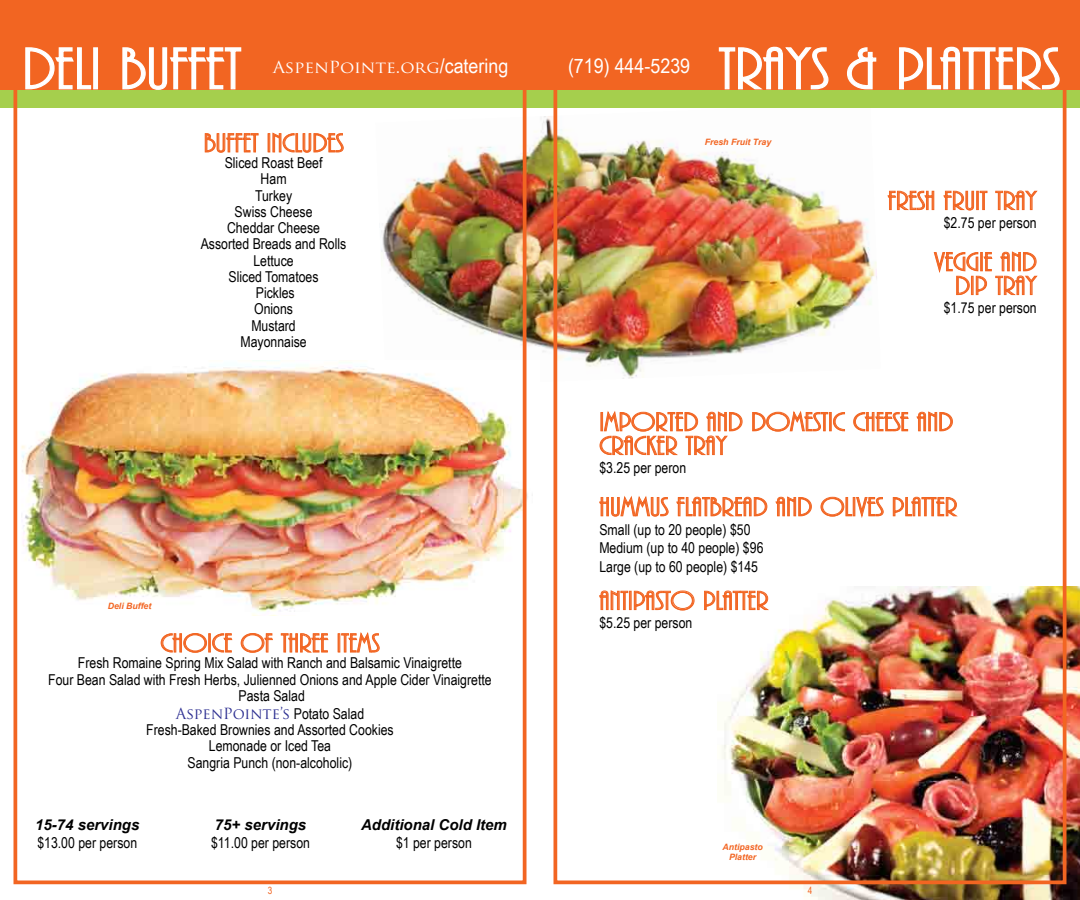
<style>
.page{position:relative;width:1080px;height:900px;background:#fff}
.page>*{position:absolute;margin:0;border:0;box-sizing:border-box;transform-origin:0 0}
.t1{font:61.25px "BONNIE";color:#fff;scale:1.21 1}
.t2{font:27.5px/23.8px "BONNIE";color:#f26522;text-align:right;scale:1.21 1}
.t3{font:20px "Arial Narrow";color:#fff;scale:1.09 1}
.t4{font:16.25px "Trajan Pro";color:#fff;scale:1.09 1}
.t5{font:15px/16.2px "Arial Narrow";color:#000;text-align:center}
.t6{font:italic 700 15px "Arial";color:#000}
.t7{font:15px "Trajan Pro";color:#2e3092}
.t8{font:10px "Arial Narrow";color:#f26522}
.t9{font:italic 700 8.75px/10.5px "Arial";color:#f26522;text-align:center}
.s1{font-family:"Arial Narrow";font-size:20px}
.s2{font-family:"Arial Narrow";color:#000}
</style>
<div class="page">
<img style="left:717px;top:587px;width:363px;height:313px">
<img style="left:381px;top:108px;width:496px;height:271px">
<img style="left:13px;top:361px;width:527px;height:254px">
<div style="left:0;top:19px;width:1080px;height:89px;background:#a5cf4d"></div>
<div style="left:0;top:0;width:1080px;height:89px;background:#f26522"></div>
<svg style="left:25px;top:47px;width:67px;height:43px"></svg>
<div style="left:93px;top:47px;width:5px;height:42px;border:1px solid #fff"></div>
<svg style="left:122px;top:47px;width:120px;height:43px"></svg>
<svg style="left:887px;top:191px;width:47px;height:19px"></svg>
<svg style="left:943px;top:191px;width:31px;height:19px"></svg>
<div style="left:976px;top:191px;width:3px;height:19px;border:1px solid #f26522"></div>
<svg style="left:980px;top:191px;width:8px;height:19px"></svg>
<svg style="left:995px;top:190px;width:43px;height:20px"></svg>
<svg style="left:934px;top:251px;width:104px;height:44px"></svg>
<svg style="left:752px;top:411px;width:93px;height:21px"></svg>
<svg style="left:853px;top:412px;width:56px;height:19px"></svg>
<svg style="left:916px;top:411px;width:37px;height:20px"></svg>
<svg style="left:599px;top:411px;width:144px;height:44px"></svg>
<svg style="left:599px;top:496px;width:70px;height:21px"></svg>
<svg style="left:676px;top:497px;width:92px;height:20px"></svg>
<svg style="left:775px;top:496px;width:37px;height:20px"></svg>
<svg style="left:820px;top:497px;width:64px;height:20px"></svg>
<svg style="left:893px;top:497px;width:64px;height:20px"></svg>
<svg style="left:599px;top:590px;width:96px;height:20px"></svg>
<svg style="left:704px;top:590px;width:64px;height:20px"></svg>
<svg style="left:161px;top:633px;width:72px;height:20px"></svg>
<svg style="left:241px;top:633px;width:32px;height:20px"></svg>
<svg style="left:281px;top:633px;width:48px;height:20px"></svg>
<svg style="left:338px;top:632px;width:42px;height:21px"></svg>
<svg style="left:205px;top:133px;width:54px;height:20px"></svg>
<svg style="left:268px;top:132px;width:76px;height:21px"></svg>
<svg style="left:718px;top:46px;width:111px;height:44px"></svg>
<svg style="left:846px;top:47px;width:31px;height:43px"></svg>
<svg style="left:898px;top:46px;width:162px;height:44px"></svg>
<div style="left:14px;top:11px;width:512px;height:873px;border:4px solid #f26522"></div>
<div style="left:553px;top:11px;width:513px;height:873px;border:4px solid #f26522"></div>
<h1 class="t1" style="left:22px;top:38px;width:182px">DELI BUFFET</h1>
<p class="t4" style="left:273px;top:57px;width:218px">AspenPointe.org<span class="s1">/catering</span></p>
<h3 class="t3" style="left:568px;top:51px;width:114px">(719) 444-5239</h3>
<h1 class="t1" style="left:719px;top:38px;width:283px">TRAYS &amp; PLATTERS</h1>
<h2 class="t2" style="left:204px;top:132px;width:117px">BUFFET INCLUDES</h2>
<p class="t5" style="left:201px;top:154px;width:147px">Sliced Roast Beef<br>Ham<br>Turkey<br>Swiss Cheese<br>Cheddar Cheese<br>Assorted Breads and Rolls<br>Lettuce<br>Sliced Tomatoes<br>Pickles<br>Onions<br>Mustard<br>Mayonnaise</p>
<p class="t9" style="left:705px;top:137px;width:68px">Fresh Fruit Tray</p>
<h2 class="t2" style="left:888px;top:190px;width:125px">FRESH FRUIT TRAY</h2>
<p class="t5" style="left:944px;top:214px;width:94px">$2.75 per person</p>
<h2 class="t2" style="left:934px;top:251px;width:86px">VEGGIE AND<br>DIP TRAY</h2>
<p class="t5" style="left:944px;top:299px;width:94px">$1.75 per person</p>
<p class="t9" style="left:108px;top:601px;width:45px">Deli Buffet</p>
<h2 class="t2" style="left:161px;top:632px;width:182px">CHOICE OF THREE ITEMS</h2>
<p class="t5" style="left:48px;top:654px;width:445px">Fresh Romaine Spring Mix Salad with Ranch and Balsamic Vinaigrette<br>Four Bean Salad with Fresh Herbs, Julienned Onions and Apple Cider Vinaigrette<br>Pasta Salad</p>
<p class="t7" style="left:176px;top:704px;width:190px">AspenPointe’s <span class="s2">Potato Salad</span></p>
<p class="t5" style="left:146px;top:721px;width:249px">Fresh-Baked Brownies and Assorted Cookies<br>Lemonade or Iced Tea<br>Sangria Punch (non-alcoholic)</p>
<p class="t6" style="left:35px;top:815px;width:106px">15-74 servings</p>
<p class="t5" style="left:37px;top:834px;width:101px">$13.00 per person</p>
<p class="t6" style="left:215px;top:815px;width:93px">75+ servings</p>
<p class="t5" style="left:211px;top:834px;width:100px">$11.00 per person</p>
<p class="t6" style="left:361px;top:815px;width:147px">Additional Cold Item</p>
<p class="t5" style="left:396px;top:834px;width:77px">$1 per person</p>
<h2 class="t2" style="left:599px;top:411px;width:294px;text-align:left">IMPORTED AND DOMESTIC CHEESE AND<br>CRACKER TRAY</h2>
<p class="t5" style="left:599px;top:459px;width:88px">$3.25 per peron</p>
<h2 class="t2" style="left:599px;top:496px;width:297px">HUMMUS FLATBREAD AND OLIVES PLATTER</h2>
<p class="t5" style="left:599px;top:519px;width:166px;line-height:18.8px;text-align:left">Small (up to 20 people) $50<br>Medium (up to 40 people) $96<br>Large (up to 60 people) $145</p>
<h2 class="t2" style="left:599px;top:590px;width:141px">ANTIPASTO PLATTER</h2>
<p class="t5" style="left:599px;top:614px;width:95px">$5.25 per person</p>
<p class="t9" style="left:722px;top:842px;width:42px">Antipasto<br>Platter</p>
<p class="t8" style="left:268px;top:883px;width:6px">3</p>
<p class="t8" style="left:808px;top:883px;width:6px">4</p>
</div>
